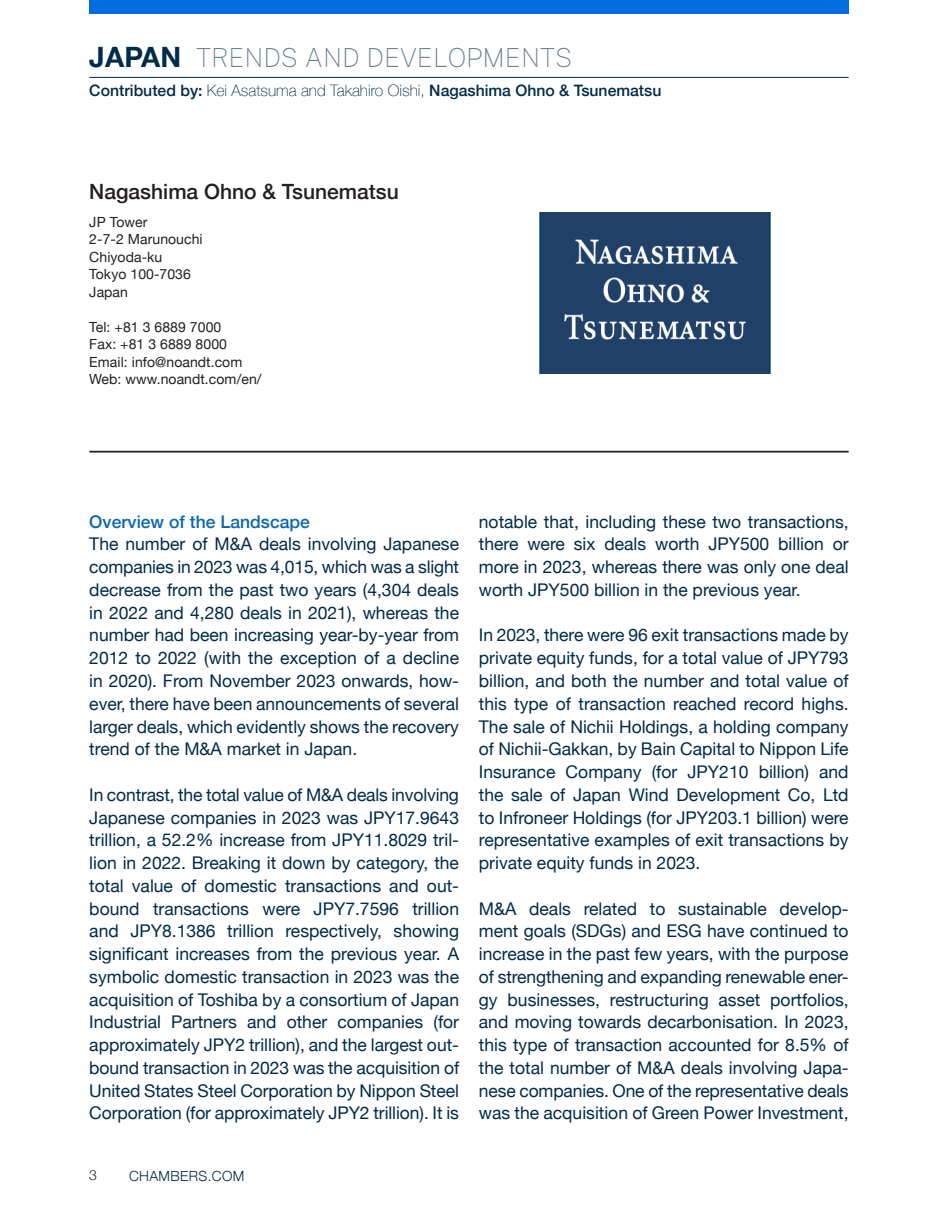
<style>
.page{position:relative;width:938px;height:1221px;background:#fff}
.page>*{position:absolute;margin:0;border:0;box-sizing:border-box;transform-origin:0 0}
.t1{font:100 26.25px "Public Sans";color:#668092}
.Business_card_head{font:500 21px "Helvetica Neue";color:#231f20}
.LPG_body{font:17.5px/22.8px "Helvetica Neue";color:#002b49;text-align:justify}
.TNR_subtitle{font:500 17.5px "Helvetica Neue";color:#0a67b0}
.t2{font:500 15.75px "Helvetica Neue";color:#002b49}
.Business_card_body{font:14px "Helvetica Neue";letter-spacing:.005em;color:#231f20}
.t3{font:300 14px "Helvetica Neue";letter-spacing:.025em;color:#002b49}
.t4{font:300 14px "Helvetica Neue";color:#231f20}
.s1{font-family:"Helvetica Neue";font-weight:700;font-size:28px;color:#002b49}
.s2{font-weight:100}
</style>
<div class="page">
<div style="left:89px;top:0;width:759px;height:14px;background:#006ce0"></div>
<hr style="left:89px;top:77px;width:759px;height:1px;background:#002b49">
<img style="left:539px;top:213px;width:231px;height:161px">
<hr style="left:89px;top:451px;width:759px;height:1px;background:#231f20">
<h1 class="t1" style="left:89px;top:39px;width:484px"><span class="s1">JAPAN</span> TRENDS AND D EVELOPMENTS</h1>
<p class="t2" style="left:89px;top:78px;width:573px">Contributed by: <span class="s2">Kei Asatsuma and Takahiro Oishi,</span> Nagashima Ohno &amp; Tsunematsu</p>
<p class="Business_card_head" style="left:89px;top:175px;width:311px">Nagashima Ohno &amp; Tsunematsu</p>
<p class="Business_card_body" style="left:89px;top:211px;width:60px">JP Tower</p>
<p class="Business_card_body" style="left:89px;top:229px;width:115px">2-7-2 Marunouchi</p>
<p class="Business_card_body" style="left:89px;top:246px;width:74px">Chiyoda-ku</p>
<p class="Business_card_body" style="left:89px;top:264px;width:103px">Tokyo 100-7036</p>
<p class="Business_card_body" style="left:89px;top:281px;width:40px">Japan</p>
<p class="Business_card_body" style="left:89px;top:316px;width:133px">Tel: +81 3 6889 7000</p>
<p class="Business_card_body" style="left:89px;top:334px;width:139px">Fax: +81 3 6889 8000</p>
<p class="Business_card_body" style="left:89px;top:351px;width:154px">Email: info@noandt.com</p>
<p class="Business_card_body" style="left:89px;top:369px;width:174px">Web: www.noandt.com/en/</p>
<p class="TNR_subtitle" style="left:89px;top:507px;width:222px">Overview of the Landscape</p>
<p class="LPG_body" style="left:89px;top:534px;width:371px">The number of M&amp;A deals involving Japanese companies in 2023 was 4,015, which was a slight decrease from the past two years (4,304 deals in 2022 and 4,280 deals in 2021), whereas the number had been increasing year-by-year from 2012 to 2022 (with the exception of a decline in 2020). From November 2023 onwards, how&shy;ever, there have been announcements of several larger deals, which evidently shows the recovery trend of the M&amp;A market in Japan.</p>
<p class="LPG_body" style="left:89px;top:784px;width:371px">In contrast, the total value of M&amp;A deals involving Japanese companies in 2023 was JPY17.9643 trillion, a 52.2% increase from JPY11.8029 tril&shy;lion in 2022. Breaking it down by category, the total value of domestic transactions and out&shy;bound transactions were JPY7.7596 trillion and JPY8.1386 trillion respectively, showing significant increases from the previous year. A symbolic domestic transaction in 2023 was the acquisition of Toshiba by a consortium of Japan Industrial Partners and other companies (for approximately JPY2 trillion), and the largest out&shy;bound transaction in 2023 was the acquisition of United States Steel Corporation by Nippon Steel Corporation (for approximately JPY2 trillion). It is</p>
<p class="t4" style="left:89px;top:1163px;width:9px">3</p>
<p class="t3" style="left:129px;top:1164px;width:117px">CHAMBERS.COM</p>
<p class="LPG_body" style="left:479px;top:511px;width:371px">notable that, including these two transactions, there were six deals worth JPY500 billion or more in 2023, whereas there was only one deal worth JPY500 billion in the previous year.</p>
<p class="LPG_body" style="left:479px;top:625px;width:371px">In 2023, there were 96 exit transactions made by private equity funds, for a total value of JPY793 billion, and both the number and total value of this type of transaction reached record highs.<br>The sale of Nichii Holdings, a holding company of Nichii-Gakkan, by Bain Capital to Nippon Life Insurance Company (for JPY210 billion) and the sale of Japan Wind Development Co, Ltd to Infroneer Holdings (for JPY203.1 billion) were representative examples of exit transactions by private equity funds in 2023.</p>
<p class="LPG_body" style="left:479px;top:898px;width:371px">M&amp;A deals related to sustainable develop&shy;ment goals (SDGs) and ESG have continued to increase in the past few years, with the purpose of strengthening and expanding renewable ener&shy;gy businesses, restructuring asset portfolios, and moving towards decarbonisation. In 2023, this type of transaction accounted for 8.5% of the total number of M&amp;A deals involving Japa&shy;nese companies. One of the representative deals was the acquisition of Green Power Investment,</p>
</div>
